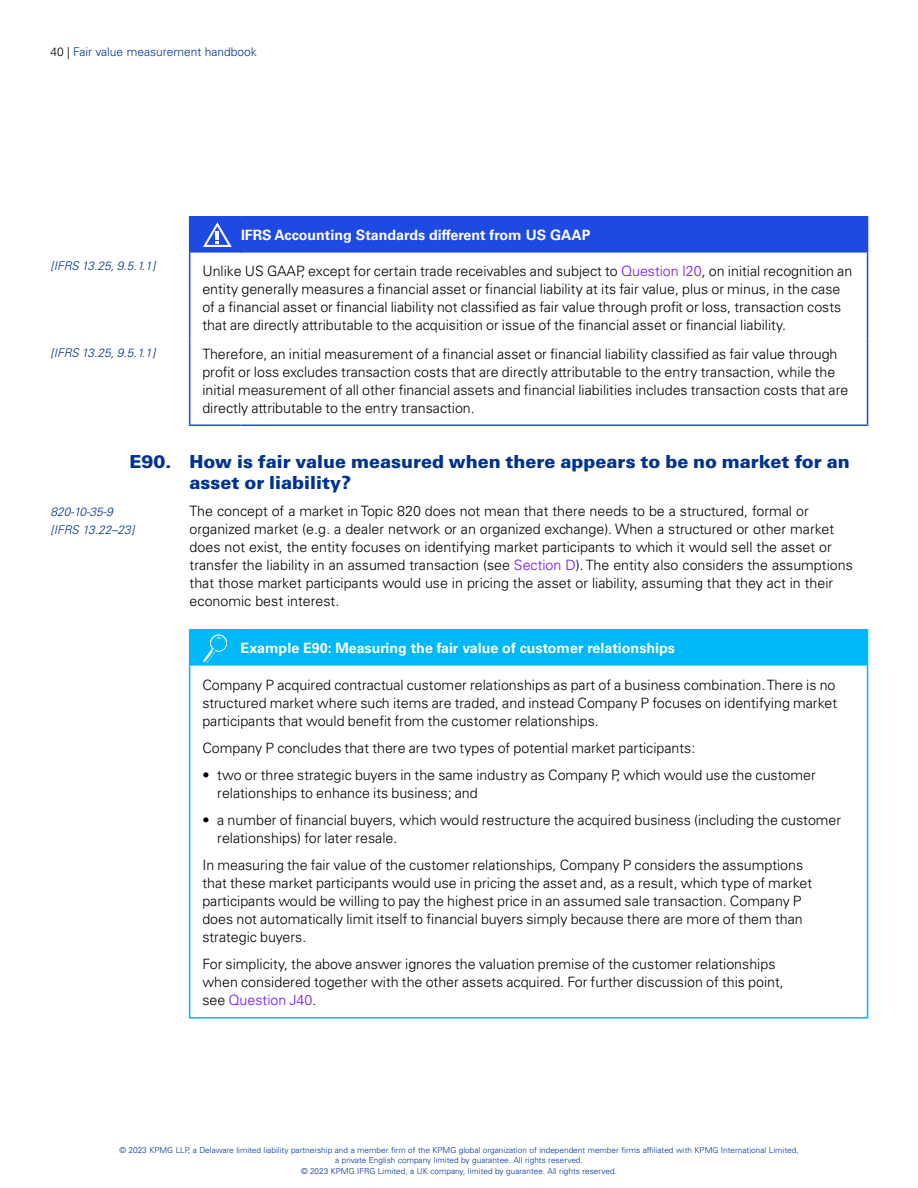
<style>
.page{position:relative;width:918px;height:1188px;background:#fff}
.page>*{position:absolute;margin:0;border:0;box-sizing:border-box;transform-origin:0 0}
.Sub-heading_12pt{font:900 18px/21px "Univers LT Std";color:#00338d}
.Bodycopy_9_5pt{font:300 14.25px/18px "Univers LT Std";color:#000}
.Body_Indent{font:300 14.25px/18px "Univers LT Std";color:#000}
.Example_Header{font:700 14.25px "Univers LT Std";color:#fff}
.Case_Study_Head{font:700 14.25px "Univers LT Std";color:#fff}
.Bodycopy_9_5pt-2{font:italic 300 12px "Univers LT Std";color:#00338d}
.t1{font:300 12px "Univers LT Std";color:#00338d}
.Body_Indent-2{font:italic 300 12px "Univers LT Std";color:#00338d}
.t2{font:300 8.25px/10.5px "Univers LT Std";color:#00338d;text-align:center}
.s1{color:#000}
.s2{color:#7213ea}
</style>
<div class="page">
<hr style="left:189px;top:218px;width:1px;height:35px;background:#1e49e2">
<hr style="left:189px;top:216px;width:52px;height:2px;background:#1e49e2">
<hr style="left:241px;top:216px;width:627px;height:2px;background:#1e49e2">
<hr style="left:189px;top:253px;width:1px;height:86px;background:#1e49e2">
<hr style="left:867px;top:253px;width:1px;height:86px;background:#1e49e2">
<hr style="left:189px;top:339px;width:1px;height:86px;background:#1e49e2">
<hr style="left:189px;top:425px;width:52px;height:1px;background:#1e49e2">
<hr style="left:241px;top:425px;width:627px;height:1px;background:#1e49e2">
<hr style="left:867px;top:339px;width:1px;height:86px;background:#1e49e2">
<div style="left:190px;top:217px;width:678px;height:36px;background:#1e49e2"></div>
<hr style="left:189px;top:631px;width:1px;height:35px;background:#00b8f5">
<hr style="left:189px;top:629px;width:52px;height:2px;background:#00b8f5">
<hr style="left:241px;top:629px;width:627px;height:2px;background:#00b8f5">
<hr style="left:189px;top:666px;width:1px;height:351px;background:#00b8f5">
<hr style="left:867px;top:666px;width:1px;height:351px;background:#00b8f5">
<hr style="left:189px;top:1017px;width:52px;height:2px;background:#00b8f5">
<hr style="left:241px;top:1017px;width:627px;height:2px;background:#00b8f5">
<div style="left:190px;top:630px;width:678px;height:36px;background:#00b8f5"></div>
<p class="t1" style="left:50px;top:44px;width:208px"><span class="s1">40 |</span> Fair value measurement handbook</p>
<p class="Case_Study_Head" style="left:241px;top:226px;width:351px">IFRS Accounting Standards different from US GAAP</p>
<p class="Bodycopy_9_5pt-2" style="left:50px;top:259px;width:106px">[IFRS 13.25, 9.5.1.1]</p>
<p class="Bodycopy_9_5pt" style="left:202px;top:262px;width:651px">Unlike US GAAP, except for certain trade receivables and subject to <span class="s2">Question I20</span>, on initial recognition an entity generally measures a financial asset or financial liability at its fair value, plus or minus, in the case of a financial asset or financial liability not classified as fair value through profit or loss, transaction costs that are directly attributable to the acquisition or issue of the financial asset or financial liability.</p>
<p class="Bodycopy_9_5pt-2" style="left:50px;top:346px;width:106px">[IFRS 13.25, 9.5.1.1]</p>
<p class="Bodycopy_9_5pt" style="left:202px;top:344px;width:648px">Therefore, an initial measurement of a financial asset or financial liability classified as fair value through profit or loss excludes transaction costs that are directly attributable to the entry transaction, while the initial measurement of all other financial assets and financial liabilities includes transaction costs that are directly attributable to the entry transaction.</p>
<p class="Sub-heading_12pt" style="left:190px;top:451px;width:662px;text-indent:-60px">E90. How is fair value measured when there appears to be no market for an asset or liability?</p>
<p class="Body_Indent-2" style="left:50px;top:505px;width:64px">820-10-35-9</p>
<p class="Body_Indent" style="left:190px;top:502px;width:621px">The concept of a market in Topic 820 does not mean that there needs to be a structured, formal or</p>
<p class="Body_Indent-2" style="left:50px;top:523px;width:85px">[IFRS 13.22–23]</p>
<p class="Body_Indent" style="left:190px;top:520px;width:665px">organized market (e.g. a dealer network or an organized exchange). When a structured or other market does not exist, the entity focuses on identifying market participants to which it would sell the asset or transfer the liability in an assumed transaction (see <span class="s2">Section D</span>). The entity also considers the assumptions that those market participants would use in pricing the asset or liability, assuming that they act in their economic best interest.</p>
<p class="Example_Header" style="left:241px;top:639px;width:436px">Example E90: Measuring the fair value of customer relationships</p>
<p class="Bodycopy_9_5pt" style="left:202px;top:676px;width:636px;text-align:justify">Company P acquired contractual customer relationships as part of a business combination. There is no structured market where such items are traded, and instead Company P focuses on identifying market participants that would benefit from the customer relationships.</p>
<p class="Bodycopy_9_5pt" style="left:202px;top:739px;width:494px">Company P concludes that there are two types of potential market participants:</p>
<p class="Body_Indent" style="left:217px;top:766px;width:600px;text-indent:-15px">• two or three strategic buyers in the same industry as Company P, which would use the customer relationships to enhance its business; and</p>
<p class="Body_Indent" style="left:217px;top:811px;width:626px;text-indent:-15px">• a number of financial buyers, which would restructure the acquired business (including the customer relationships) for later resale.</p>
<p class="Bodycopy_9_5pt" style="left:202px;top:856px;width:611px">In measuring the fair value of the customer relationships, Company P considers the assumptions that these market participants would use in pricing the asset and, as a result, which type of market participants would be willing to pay the highest price in an assumed sale transaction. Company P does not automatically limit itself to financial buyers simply because there are more of them than strategic buyers.</p>
<p class="Bodycopy_9_5pt" style="left:202px;top:955px;width:583px">For simplicity, the above answer ignores the valuation premise of the customer relationships when considered together with the other assets acquired. For further discussion of this point, see <span class="s2">Question J40</span>.</p>
<p class="t2" style="left:119px;top:1145px;width:681px">© 2023 KPMG LLP, a Delaware limited liability partnership and a member firm of the KPMG global organization of independent member firms affiliated with KPMG International Limited, a private English company limited by guarantee. All rights reserved.<br>© 2023 KPMG IFRG Limited, a UK company, limited by guarantee. All rights reserved.</p>
</div>
